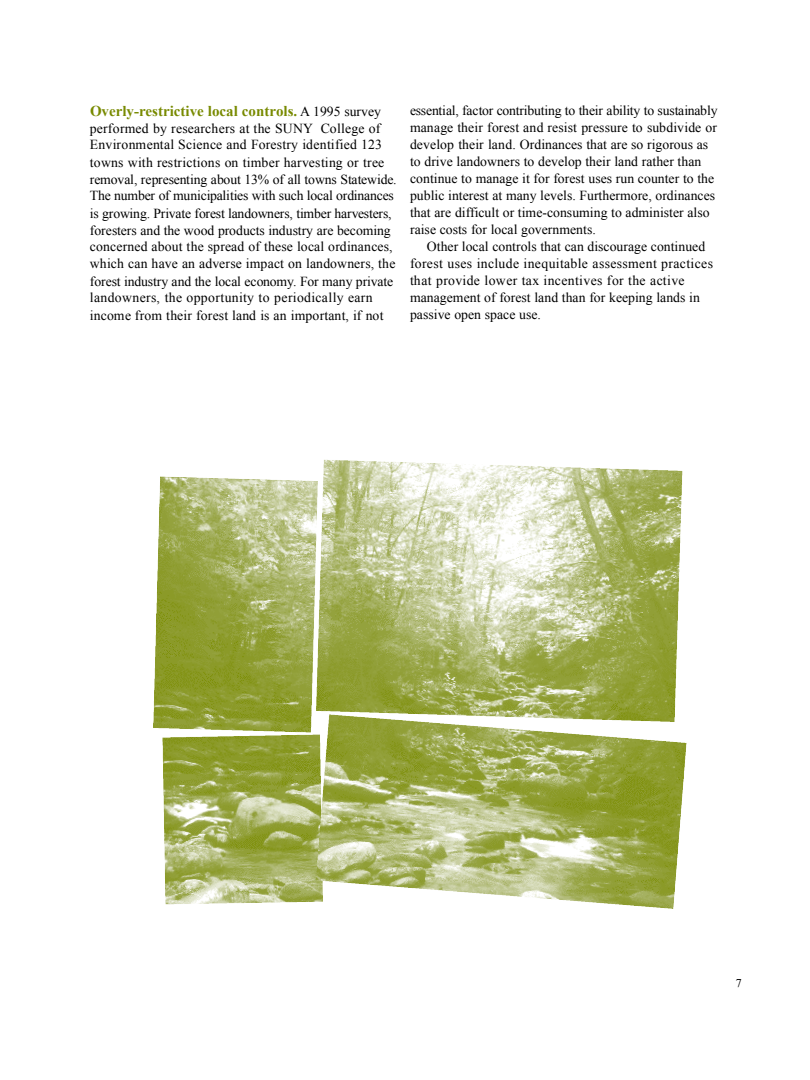
<style>
.page{position:relative;width:810px;height:1080px;background:#fff}
.page>*{position:absolute;margin:0;border:0;box-sizing:border-box;transform-origin:0 0}
.t1{font:15px "Times New Roman Bd MS";color:#788a00}
.t2{font:13.75px/17px "Times New Roman MS";color:#000}
.t3{font:11.88px "Times New Roman MS";color:#000}
.s1{font-family:"Times New Roman MS";font-size:13.75px;color:#000}
</style>
<div class="page">
<img style="left:153px;top:476px;width:163px;height:257px">
<img style="left:162px;top:734px;width:161px;height:171px">
<img style="left:329px;top:722px;width:358px;height:186px">
<img style="left:316px;top:460px;width:366px;height:262px">
<p class="t1" style="left:90px;top:102px;width:293px">Overly-restrictive local controls. <span class="s1">A 1995 survey</span></p>
<p class="t2" style="left:90px;top:119px;width:308px">performed by researchers at the SUNY College of Environmental Science and Forestry identified 123 towns with restrictions on timber harvesting or tree removal, representing about 13% of all towns Statewide.<br>The number of municipalities with such local ordinances is growing. Private forest landowners, timber harvesters, foresters and the wood products industry are becoming concerned about the spread of these local ordinances, which can have an adverse impact on landowners, the forest industry and the local economy. For many private landowners, the opportunity to periodically earn income from their forest land is an important, if not</p>
<p class="t2" style="left:410px;top:101px;width:309px">essential, factor contributing to their ability to sustainably manage their forest and resist pressure to subdivide or develop their land. Ordinances that are so rigorous as to drive landowners to develop their land rather than continue to manage it for forest uses run counter to the public interest at many levels. Furthermore, ordinances that are difficult or time-consuming to administer also raise costs for local governments.</p>
<p class="t2" style="left:410px;top:238px;width:304px;text-indent:17px">Other local controls that can discourage continued forest uses include inequitable assessment practices that provide lower tax incentives for the active management of forest land than for keeping lands in passive open space use.</p>
<p class="t3" style="left:736px;top:976px;width:7px">7</p>
</div>
